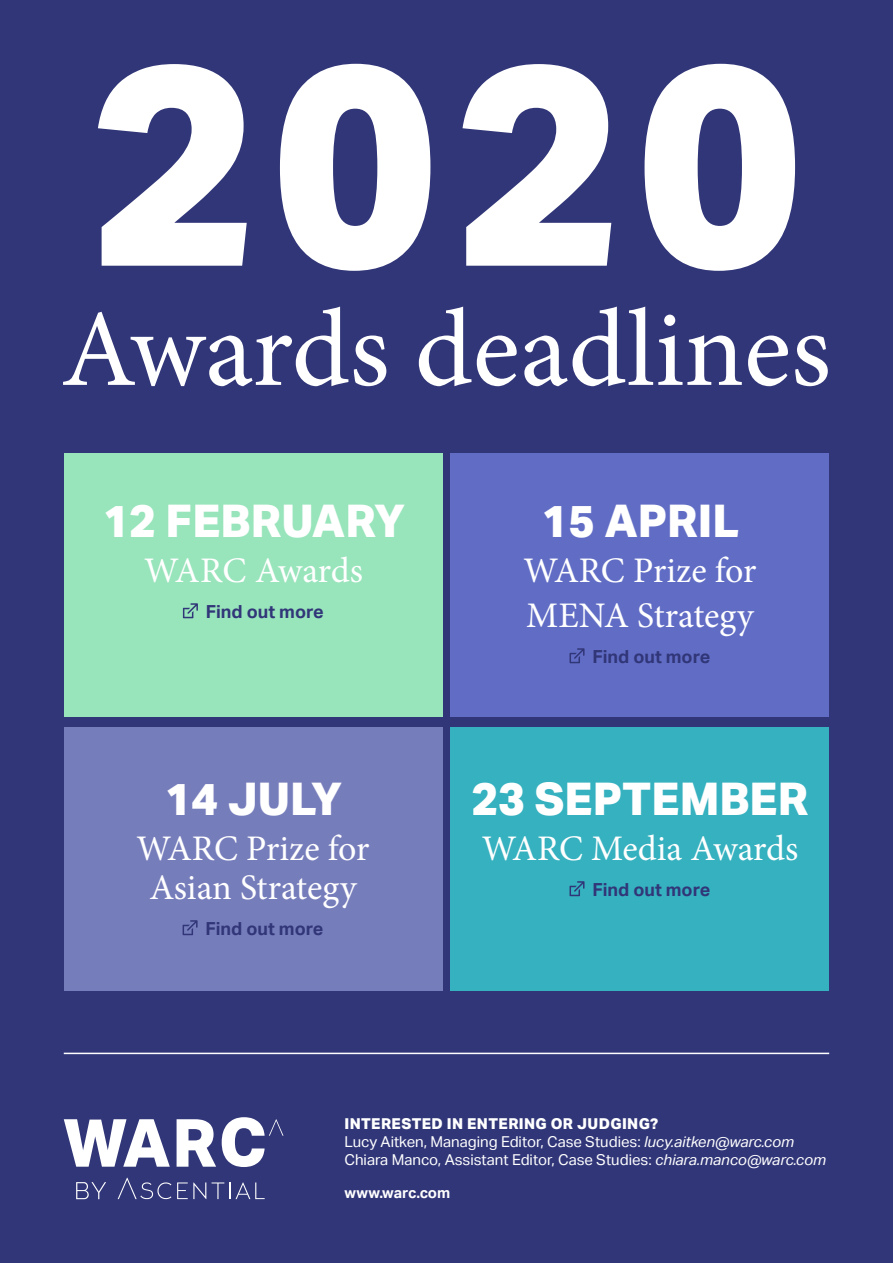
<style>
.page{position:relative;width:893px;height:1263px;background:#313678}
.page>*{position:absolute;margin:0;border:0;box-sizing:border-box;transform-origin:0 0}
.t1{font:800 45px "Aktiv Grotesk";color:#fff}
.t2{font:36px/39px "Minion Pro";letter-spacing:-.005em;color:#fff;text-align:center}
.t3{font:700 18px "Aktiv Grotesk";color:#313678}
.t4{font:15px/18px "Aktiv Grotesk";color:#fff}
.t5{font:700 15px "Aktiv Grotesk";color:#fff}
.s1{font-weight:800}
.s2{font-style:italic}
</style>
<div class="page">
<svg style="left:98px;top:64px;width:697px;height:207px;fill:#fff"></svg>
<svg style="left:64px;top:1119px;width:106px;height:48px"></svg>
<svg style="left:177px;top:1119px;width:39px;height:48px"></svg>
<svg style="left:222px;top:1117px;width:61px;height:50px"></svg>
<svg style="left:177px;top:1182px;width:29px;height:17px"></svg>
<svg style="left:212px;top:1182px;width:12px;height:17px"></svg>
<svg style="left:230px;top:1182px;width:35px;height:17px"></svg>
<svg style="left:118px;top:1178px;width:53px;height:21px"></svg>
<svg style="left:76px;top:1182px;width:30px;height:17px"></svg>
<svg style="left:63px;top:307px;width:765px;height:79px"></svg>
<hr style="left:64px;top:1053px;width:765px;height:1px;background:#fff">
<div style="left:64px;top:453px;width:378px;height:263px;background:#98e4bb"></div>
<div style="left:64px;top:727px;width:378px;height:264px;background:#767dbb"></div>
<div style="left:451px;top:453px;width:378px;height:263px;background:#616dc5"></div>
<div style="left:451px;top:727px;width:378px;height:264px;background:#36b1bf"></div>
<svg style="left:569px;top:881px;width:15px;height:15px"></svg>
<svg style="left:183px;top:920px;width:15px;height:15px"></svg>
<svg style="left:183px;top:603px;width:15px;height:15px"></svg>
<svg style="left:569px;top:648px;width:15px;height:15px"></svg>
<h1 class="t1" style="left:103px;top:492px;width:304px">12 FEBRUARY</h1>
<h2 class="t2" style="left:144px;top:551px;width:220px">WARC Awards</h2>
<p class="t3" style="left:206px;top:601px;width:119px">Find out more</p>
<h1 class="t1" style="left:165px;top:770px;width:179px">14 JULY</h1>
<h2 class="t2" style="left:137px;top:829px;width:234px">WARC Prize for<br>Asian Strategy</h2>
<p class="t3" style="left:206px;top:918px;width:119px">Find out more</p>
<h1 class="t1" style="left:541px;top:492px;width:199px">15 APRIL</h1>
<h2 class="t2" style="left:523px;top:548px;width:234px;line-height:45px;text-align:left">WARC Prize for<br>MENA Strategy</h2>
<p class="t3" style="left:593px;top:646px;width:119px">Find out more</p>
<h1 class="t1" style="left:471px;top:770px;width:338px">23 SEPTEMBER</h1>
<h2 class="t2" style="left:482px;top:829px;width:318px">WARC Media Awards</h2>
<p class="t3" style="left:593px;top:879px;width:119px">Find out more</p>
<p class="t4" style="left:344px;top:1115px;width:483px"><span class="s1">INTERESTED IN ENTERING OR JUDGING?<br></span>Lucy Aitken, Managing Editor, Case Studies: <span class="s2">lucy.aitken@warc.com<br></span>Chiara Manco, Assistant Editor, Case Studies: <span class="s2">chiara.manco@warc.com</span></p>
<p class="t5" style="left:344px;top:1184px;width:107px">www.warc.com</p>
</div>
